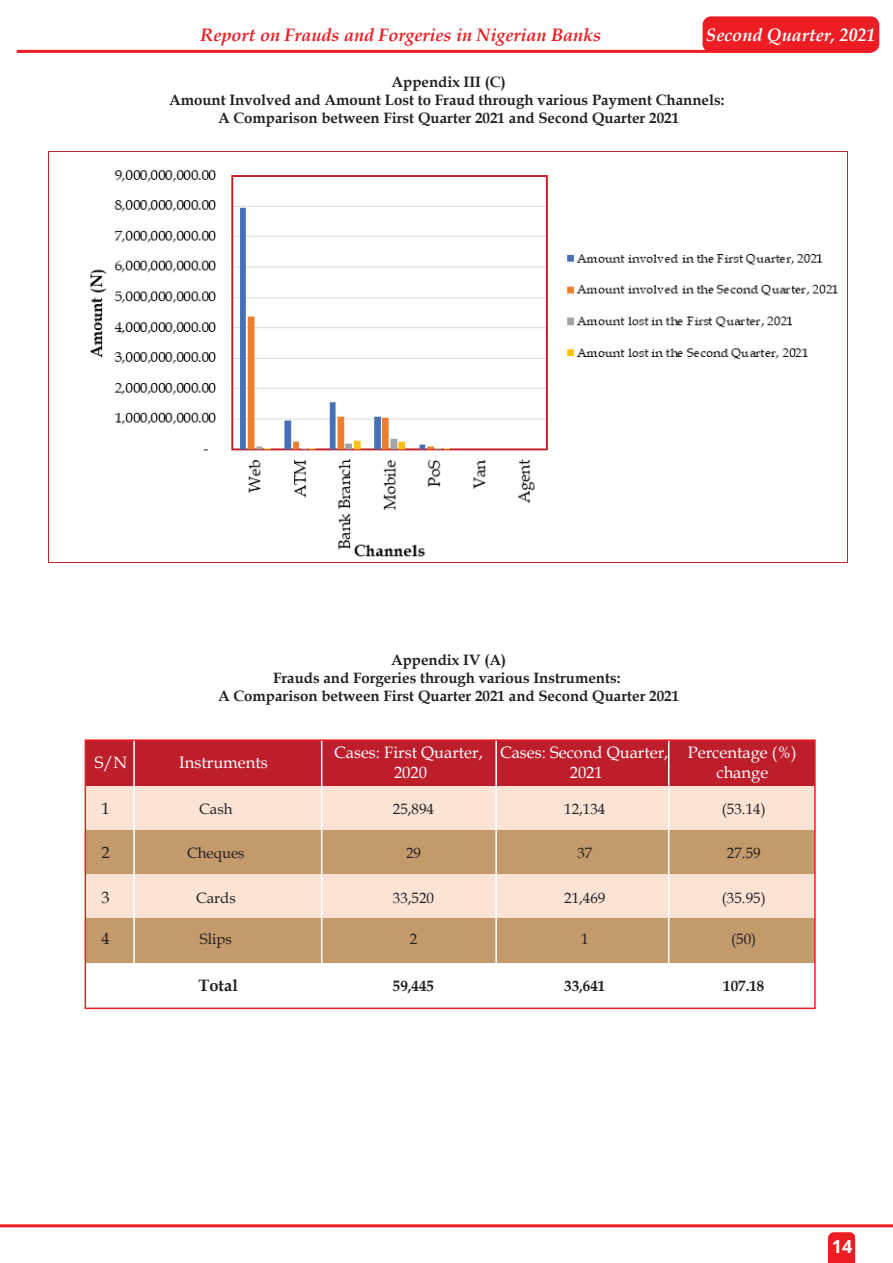
<style>
.page{position:relative;width:893px;height:1263px;background:#fff}
.page>*{position:absolute;margin:0;border:0;box-sizing:border-box;transform-origin:0 0}
.t1{font:italic 700 18px "Book Antiqua";color:#ee1d23}
.t2{font:italic 700 18px "Book Antiqua";color:#fff}
.t3{font:700 18px "Open Sans";color:#fff}
.t4{font:16.5px/19.8px "Book Antiqua";color:#fff;text-align:center}
.t5{font:700 16.5px "Book Antiqua";color:#231f20}
.t6{font:16.5px "Book Antiqua";color:#231f20}
.t7{font:700 15px/18px "Book Antiqua";color:#231f20;text-align:center}
.t8{font:15px "Book Antiqua";color:#231f20}
</style>
<div class="page">
<hr style="left:0;top:1224px;width:893px;height:3px;background:#ee1d23">
<svg style="left:828px;top:1232px;width:27px;height:31px"></svg>
<hr style="left:17px;top:50px;width:855px;height:3px;background:#ee1d23">
<div style="left:703px;top:16px;width:176px;height:36px;background:#ee1d23;border-radius:8px"></div>
<img style="left:49px;top:151px;width:798px;height:406px">
<div style="left:85px;top:740px;width:730px;height:46px;background:#be1d2c"></div>
<hr style="left:133px;top:740px;width:2px;height:46px;background:#fff">
<hr style="left:321px;top:740px;width:1px;height:46px;background:#fff">
<hr style="left:495px;top:740px;width:2px;height:46px;background:#fff">
<hr style="left:668px;top:740px;width:1px;height:46px;background:#fff">
<div style="left:85px;top:786px;width:730px;height:44px;background:#fbe4d5"></div>
<div style="left:85px;top:830px;width:730px;height:45px;background:#c39a6b"></div>
<div style="left:85px;top:875px;width:730px;height:44px;background:#fbe4d5"></div>
<div style="left:85px;top:919px;width:730px;height:44px;background:#c39a6b"></div>
<hr style="left:133px;top:786px;width:2px;height:222px;background:#fff">
<hr style="left:321px;top:786px;width:1px;height:222px;background:#fff">
<hr style="left:495px;top:786px;width:2px;height:222px;background:#fff">
<hr style="left:668px;top:786px;width:1px;height:222px;background:#fff">
<div style="left:85px;top:739px;width:731px;height:270px;border:2px solid #ee1d23"></div>
<p class="t1" style="left:201px;top:23px;width:402px">Report on Frauds and Forgeries in Nigerian Banks</p>
<p class="t2" style="left:706px;top:23px;width:171px">Second Quarter, 2021</p>
<p class="t7" style="left:169px;top:73px;width:557px">Appendix III (C)<br>Amount Involved and Amount Lost to Fraud through various Payment Channels:<br>A Comparison between First Quarter 2021 and Second Quarter 2021</p>
<p class="t7" style="left:218px;top:650px;width:463px">Appendix IV (A)<br>Frauds and Forgeries through various Instruments:<br>A Comparison between First Quarter 2021 and Second Quarter 2021</p>
<p class="t4" style="left:95px;top:752px;width:34px">S/N</p>
<p class="t4" style="left:179px;top:752px;width:90px">Instruments</p>
<p class="t4" style="left:334px;top:742px;width:150px">Cases: First Quarter,<br>2020</p>
<p class="t4" style="left:500px;top:742px;width:170px">Cases: Second Quarter,<br>2021</p>
<p class="t4" style="left:688px;top:742px;width:110px">Percentage (%) change</p>
<p class="t6" style="left:101px;top:797px;width:10px">1</p>
<p class="t6" style="left:101px;top:841px;width:10px">2</p>
<p class="t6" style="left:101px;top:885px;width:10px">3</p>
<p class="t6" style="left:101px;top:927px;width:10px">4</p>
<p class="t8" style="left:722px;top:799px;width:45px">(53.14)</p>
<p class="t8" style="left:199px;top:799px;width:35px">Cash</p>
<p class="t8" style="left:187px;top:842px;width:59px">Cheques</p>
<p class="t8" style="left:196px;top:887px;width:41px">Cards</p>
<p class="t8" style="left:200px;top:928px;width:33px">Slips</p>
<p class="t5" style="left:198px;top:974px;width:41px">Total</p>
<p class="t7" style="left:393px;top:976px;width:43px">59,445</p>
<p class="t8" style="left:564px;top:799px;width:43px">12,134</p>
<p class="t8" style="left:393px;top:799px;width:43px">25,894</p>
<p class="t8" style="left:577px;top:842px;width:16px">37</p>
<p class="t8" style="left:727px;top:842px;width:35px">27.59</p>
<p class="t8" style="left:406px;top:842px;width:16px">29</p>
<p class="t8" style="left:722px;top:887px;width:45px">(35.95)</p>
<p class="t8" style="left:564px;top:887px;width:43px">21,469</p>
<p class="t8" style="left:393px;top:887px;width:43px">33,520</p>
<p class="t8" style="left:731px;top:928px;width:26px">(50)</p>
<p class="t8" style="left:410px;top:928px;width:9px">2</p>
<p class="t8" style="left:581px;top:928px;width:9px">1</p>
<p class="t7" style="left:723px;top:976px;width:43px">107.18</p>
<p class="t7" style="left:564px;top:976px;width:43px">33,641</p>
<p class="t3" style="left:832px;top:1233px;width:22px">14</p>
</div>
